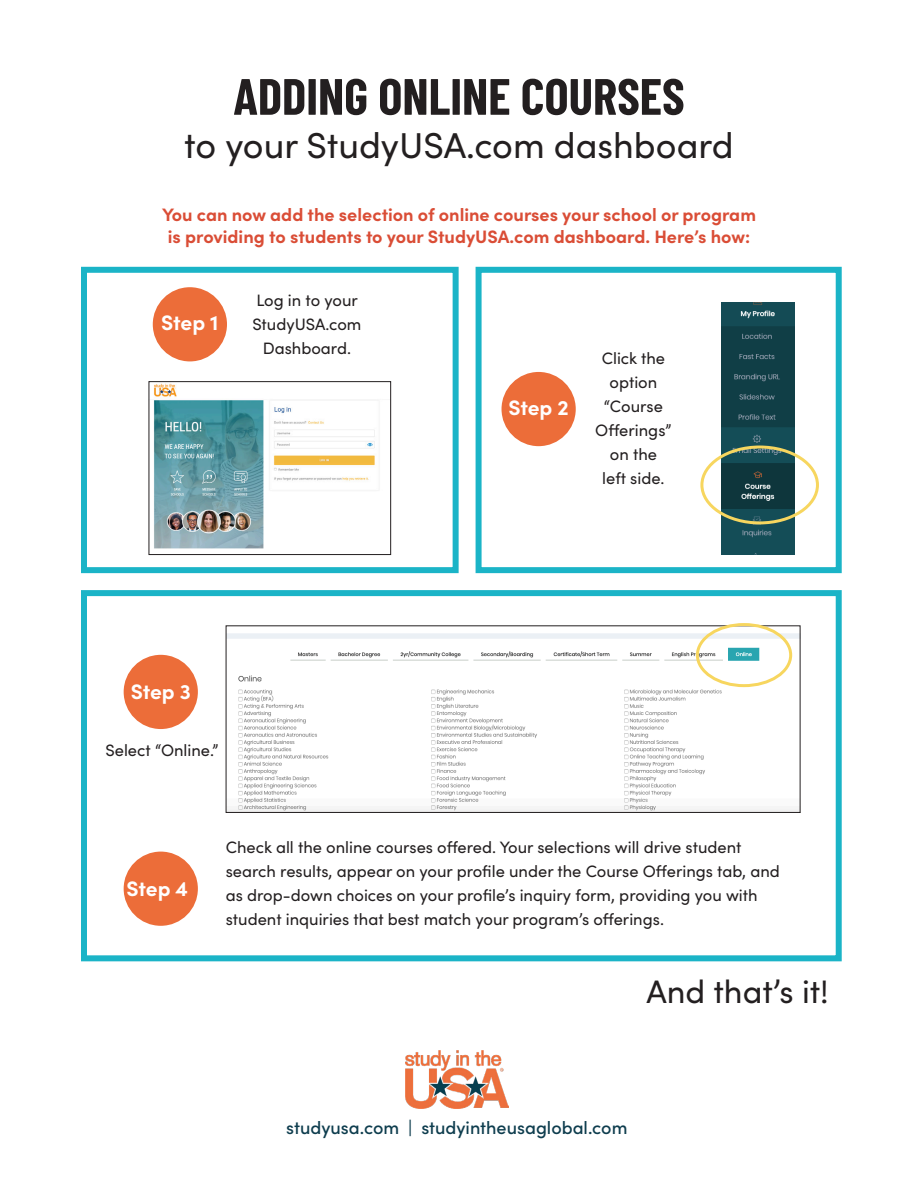
<style>
.page{position:relative;width:918px;height:1188px;background:#fff}
.page>*{position:absolute;margin:0;border:0;box-sizing:border-box;transform-origin:0 0}
.t1{font:700 51px "Barlow Condensed";color:#231f20}
.t2{font:36px "Sofia Pro";color:#231f20}
.t3{font:32.55px "Sofia Pro";color:#231f20}
.t4{font:700 21px "Sofia Pro";letter-spacing:-.01em;color:#fff}
.t5{font:700 18px/22.5px "Sofia Pro";color:#da4d36;text-align:center}
.t6{font:500 18px "Sofia Pro";color:#0e3d4e}
.t7{font:16.5px/24px "Sofia Pro";color:#231f20;text-align:center}
</style>
<div class="page">
<div style="left:81px;top:267px;width:378px;height:306px;border:6px solid #1bb4c7"></div>
<div style="left:81px;top:590px;width:761px;height:371px;border:6px solid #1bb4c7"></div>
<div style="left:476px;top:267px;width:366px;height:306px;border:6px solid #1bb4c7"></div>
<img style="left:154px;top:383px;width:221px;height:166px">
<div style="left:149px;top:381px;width:242px;height:174px;border:1px solid #231f20"></div>
<img style="left:722px;top:302px;width:72px;height:253px">
<div style="left:502px;top:372px;width:74px;height:74px;background:#ec6d39;border-radius:50%"></div>
<div style="left:124px;top:852px;width:74px;height:74px;background:#ec6d39;border-radius:50%"></div>
<div style="left:124px;top:655px;width:74px;height:74px;background:#ec6d39;border-radius:50%"></div>
<div style="left:153px;top:287px;width:74px;height:74px;background:#ec6d39;border-radius:50%"></div>
<div style="left:700px;top:446px;width:119px;height:78px;border:3px solid #f7d65f;border-radius:50%"></div>
<img style="left:228px;top:627px;width:570px;height:184px">
<div style="left:226px;top:625px;width:574px;height:188px;border:1px solid #231f20"></div>
<div style="left:696px;top:623px;width:96px;height:64px;border:3px solid #f7d65f;border-radius:50%"></div>
<img style="left:405px;top:1051px;width:103px;height:58px">
<h1 class="t1" style="left:233px;top:60px;width:453px">ADDING ONLINE COURSES</h1>
<h2 class="t2" style="left:184px;top:119px;width:551px">to your StudyUSA.com dashboard</h2>
<p class="t5" style="left:162px;top:202px;width:596px">You can now add the selection of online courses your school or program is providing to students to your StudyUSA.com dashboard. Here’s how:</p>
<p class="t4" style="left:161px;top:306px;width:59px">Step 1</p>
<p class="t7" style="left:252px;top:287px;width:111px">Log in to your<br>StudyUSA.com<br>Dashboard.</p>
<p class="t4" style="left:508px;top:391px;width:62px">Step 2</p>
<p class="t7" style="left:595px;top:346px;width:78px">Click the option “Course<br>Offerings” on the<br>left side.</p>
<p class="t4" style="left:131px;top:676px;width:62px">Step 3</p>
<p class="t7" style="left:105px;top:738px;width:115px">Select “Online.”</p>
<p class="t4" style="left:127px;top:872px;width:63px">Step 4</p>
<p class="t7" style="left:226px;top:835px;width:556px;text-align:left">Check all the online courses offered. Your selections will drive student search results, appear on your profile under the Course Offerings tab, and as drop-down choices on your profile’s inquiry form, providing you with student inquiries that best match your program’s offerings.</p>
<h3 class="t3" style="left:646px;top:968px;width:184px">And that’s it!</h3>
<p class="t6" style="left:286px;top:1114px;width:343px">studyusa.com | studyintheusaglobal.com</p>
</div>
